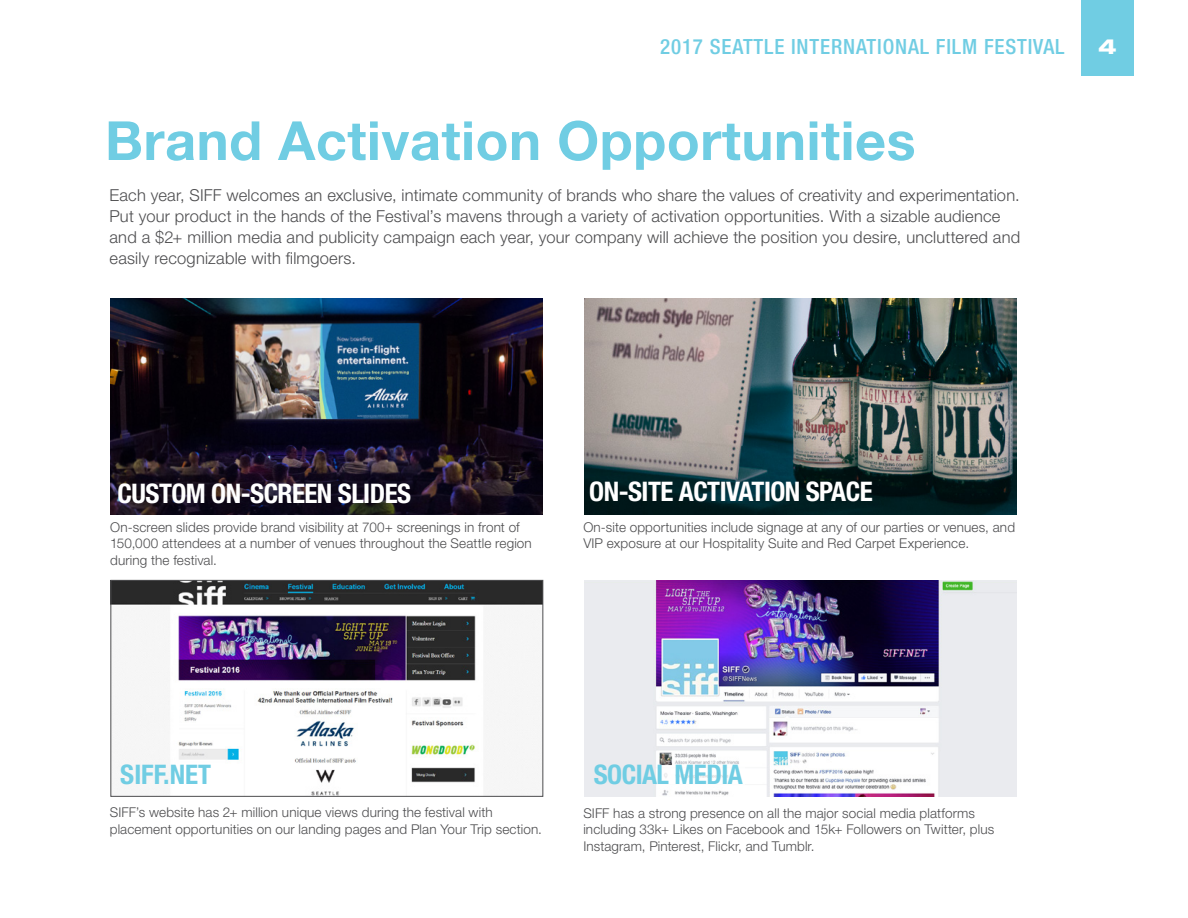
<style>
.page{position:relative;width:1188px;height:918px;background:#fff}
.page>*{position:absolute;margin:0;border:0;box-sizing:border-box;transform-origin:0 0}
.t1{font:700 54px "Helvetica Neue LT Std";letter-spacing:.01em;color:#70cde3}
.t2{font:700 condensed 27px "Helvetica Neue LT Pro";letter-spacing:-.02em;color:#fff}
.t3{font:700 condensed 27px "Helvetica Neue LT Pro";letter-spacing:-.02em;color:#70cde3}
.t4{font:500 condensed 21px "Helvetica Neue LT Pro";letter-spacing:.04em;color:#70cde3}
.t5{font:800 expanded 21px "Helvetica Neue LT Std";color:#fff}
.t6{font:300 16.5px/21px "Helvetica Neue LT Std";letter-spacing:.01em;color:#4d4d4f}
.t7{font:300 13.5px/16.5px "Helvetica Neue LT Std";letter-spacing:.01em;color:#4d4d4f}
</style>
<div class="page">
<div style="left:1081px;top:0;width:53px;height:76px;background:#70cde3"></div>
<img style="left:584px;top:298px;width:432px;height:216px">
<img style="left:111px;top:298px;width:432px;height:216px">
<img style="left:584px;top:580px;width:432px;height:216px">
<div style="left:658px;top:765px;width:87px;height:20px;background:#fff"></div>
<img style="left:113px;top:582px;width:428px;height:213px">
<div style="left:111px;top:580px;width:432px;height:217px;border:1px solid #4d4d4f"></div>
<h3 class="t4" style="left:660px;top:34px;width:406px">2017 SEATTLE INTERNATIONAL FILM FESTIVAL</h3>
<h3 class="t5" style="left:1098px;top:33px;width:20px">4</h3>
<h1 class="t1" style="left:105px;top:107px;width:812px">Brand Activation Opportunities</h1>
<p class="t6" style="left:110px;top:184px;width:912px">Each year, SIFF welcomes an exclusive, intimate community of brands who share the values of creativity and experimentation.<br>Put your product in the hands of the Festival’s mavens through a variety of activation opportunities. With a sizable audience and a $2+ million media and publicity campaign each year, your company will achieve the position you desire, uncluttered and easily recognizable with filmgoers.</p>
<h2 class="t2" style="left:118px;top:477px;width:295px">CUSTOM ON-SCREEN SLIDES</h2>
<p class="t7" style="left:110px;top:518px;width:423px">On-screen slides provide brand visibility at 700+ screenings in front of<br>150,000 attendees at a number of venues throughout the Seattle region during the festival.</p>
<h2 class="t2" style="left:589px;top:475px;width:285px">ON-SITE ACTIVATION SPACE</h2>
<p class="t7" style="left:583px;top:518px;width:433px">On-site opportunities include signage at any of our parties or venues, and<br>VIP exposure at our Hospitality Suite and Red Carpet Experience.</p>
<h2 class="t3" style="left:120px;top:758px;width:92px">SIFF.NET</h2>
<p class="t7" style="left:110px;top:804px;width:434px">SIFF’s website has 2+ million unique views during the festival with placement opportunities on our landing pages and Plan Your Trip section.</p>
<h2 class="t3" style="left:594px;top:758px;width:150px">SOCIAL MEDIA</h2>
<p class="t7" style="left:583px;top:804px;width:412px">SIFF has a strong presence on all the major social media platforms including 33k+ Likes on Facebook and 15k+ Followers on Twitter, plus<br>Instagram, Pinterest, Flickr, and Tumblr.</p>
</div>
